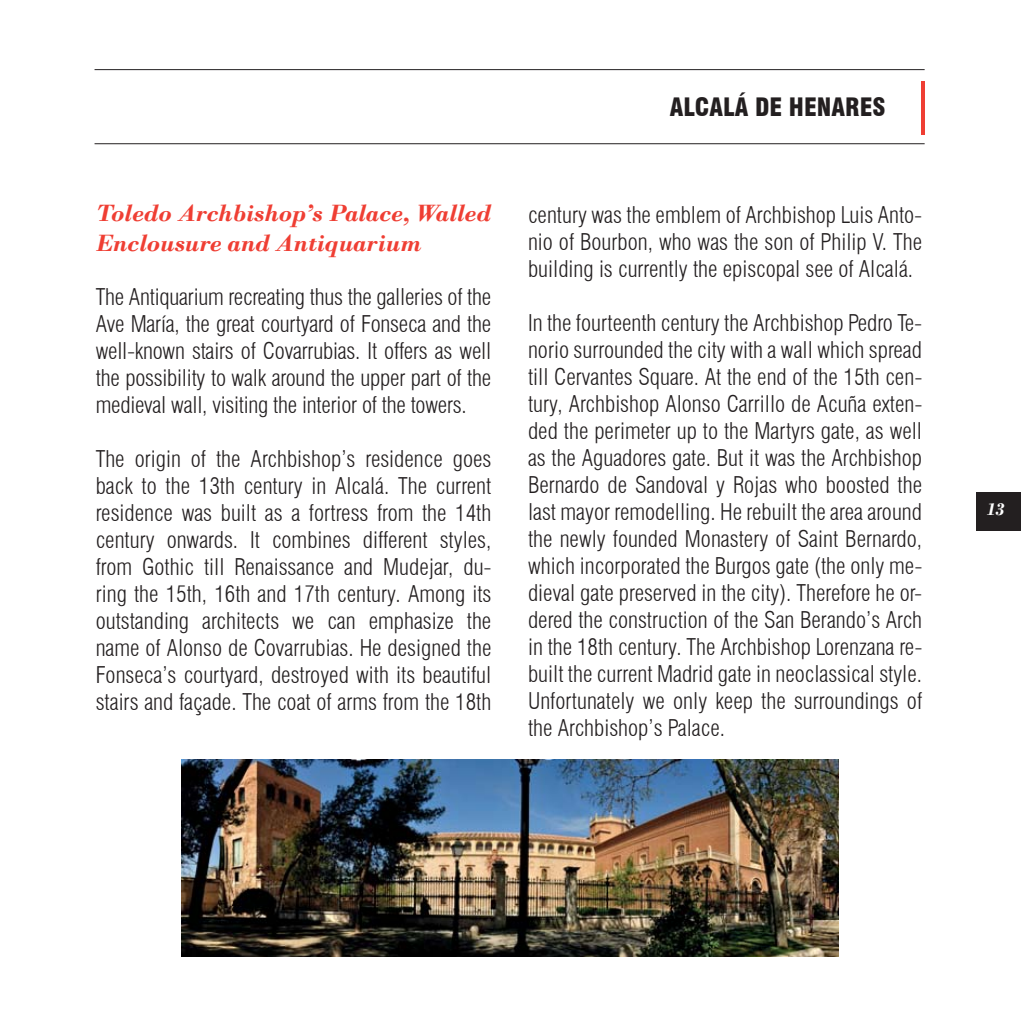
<style>
.page{position:relative;width:1021px;height:1021px;background:#fff}
.page>*{position:absolute;margin:0;border:0;box-sizing:border-box;transform-origin:0 0}
.t1{font:italic 700 24.75px/29.7px "Bodoni";letter-spacing:-.01em;color:#ef3e33}
.t2{font:900 condensed 24.75px "Swiss 721 BT";color:#231f20}
.t3{font:300 condensed 22.5px/27px "Swiss 721 BT";color:#231f20;text-align:justify}
.t4{font:italic 700 18px "Bodoni";color:#fff}
</style>
<div class="page">
<div style="left:976px;top:492px;width:44px;height:38px;background:#231f20"></div>
<hr style="left:94px;top:69px;width:830px;height:1px;background:#231f20">
<hr style="left:94px;top:143px;width:830px;height:1px;background:#231f20">
<hr style="left:921px;top:81px;width:3px;height:53px;background:#ef3e33">
<img style="left:182px;top:759px;width:656px;height:197px">
<p class="t1" style="left:96px;top:198px;width:397px">Toledo Archbishop’s Palace, Walled<br>Enclousure and Antiquarium</p>
<p class="t3" style="left:96px;top:283px;width:397px">The Antiquarium recreating thus the galleries of the Ave María, the great courtyard of Fonseca and the well-known stairs of Covarrubias. It offers as well the possibility to walk around the upper part of the medieval wall, visiting the interior of the towers.</p>
<p class="t3" style="left:96px;top:445px;width:397px">The origin of the Archbishop’s residence goes back to the 13th century in Alcalá. The current residence was built as a fortress from the 14th century onwards. It combines different styles, from Gothic till Renaissance and Mudejar, du&shy;ring the 15th, 16th and 17th century. Among its outstanding architects we can emphasize the name of Alonso de Covarrubias. He designed the Fonseca’s courtyard, destroyed with its beautiful stairs and façade. The coat of arms from the 18th</p>
<p class="t2" style="left:669px;top:92px;width:217px">ALCALÁ DE HENARES</p>
<p class="t3" style="left:528px;top:201px;width:395px">century was the emblem of Archbishop Luis Anto&shy;nio of Bourbon, who was the son of Philip V. The building is currently the episcopal see of Alcalá.</p>
<p class="t3" style="left:528px;top:309px;width:395px">In the fourteenth century the Archbishop Pedro Te&shy;norio surrounded the city with a wall which spread till Cervantes Square. At the end of the 15th cen&shy;tury, Archbishop Alonso Carrillo de Acuña exten&shy;ded the perimeter up to the Martyrs gate, as well as the Aguadores gate. But it was the Archbishop Bernardo de Sandoval y Rojas who boosted the last mayor remodelling. He rebuilt the area around the newly founded Monastery of Saint Bernardo, which incorporated the Burgos gate (the only me&shy;dieval gate preserved in the city). Therefore he or&shy;dered the construction of the San Berando’s Arch in the 18th century. The Archbishop Lorenzana re&shy;built the current Madrid gate in neoclassical style.<br>Unfortunately we only keep the surroundings of the Archbishop’s Palace.</p>
<p class="t4" style="left:986px;top:498px;width:19px">13</p>
</div>
